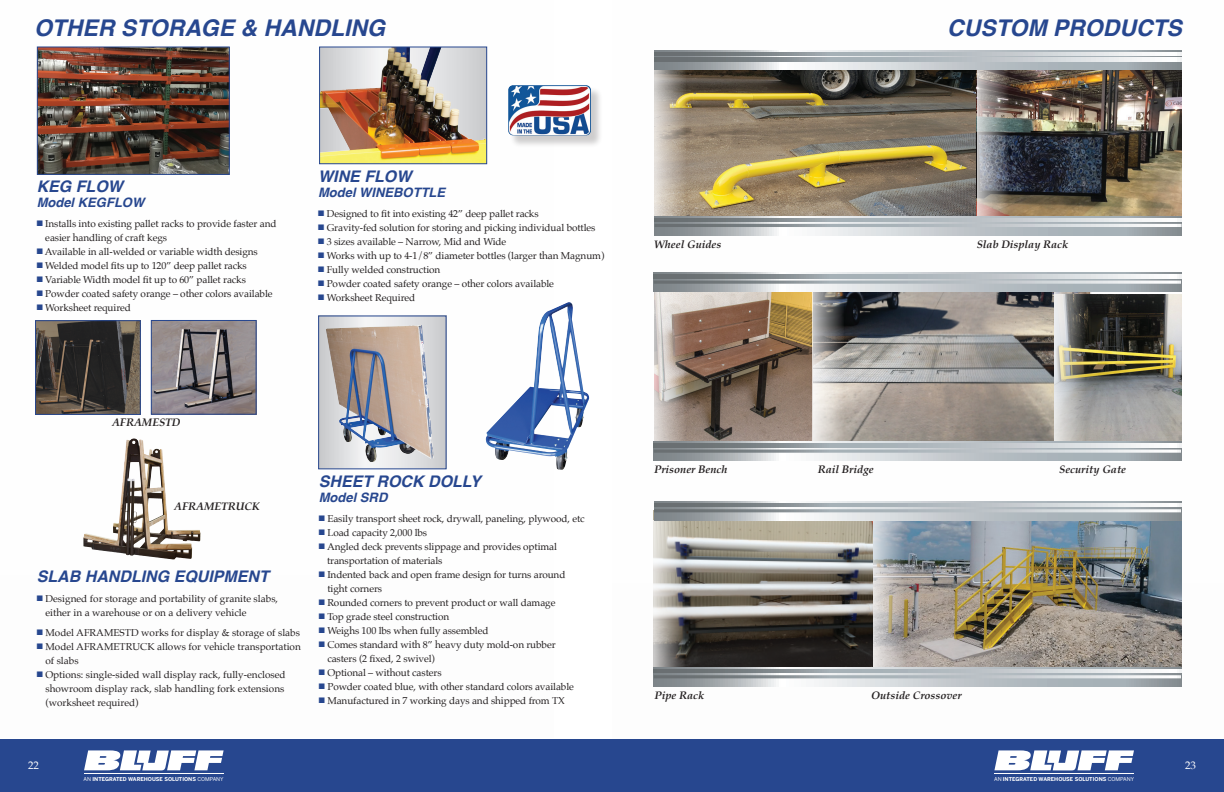
<style>
.page{position:relative;width:1224px;height:792px;background:#fff}
.page>*{position:absolute;margin:0;border:0;box-sizing:border-box;transform-origin:0 0}
.t1{font:italic 700 23px "Helvetica";color:#27478f}
.t2{font:italic 700 16px "Helvetica";color:#27478f}
.t3{font:italic 700 13px "Helvetica";color:#27478f}
.t4{font:italic 700 11px "Palatino";color:#231f20}
.t5{font:11px "Palatino";color:#fff}
.t6{font:10px/14px "Palatino";letter-spacing:-.01em;color:#231f20}
.t7{font:700 5.3px "Benton Sans";color:#fff}
.s1{color:#27478f}
.s2{font-weight:400}
</style>
<div class="page">
<img style="left:653px;top:50px;width:529px;height:637px">
<img style="left:36px;top:46px;width:452px;height:514px">
<div style="left:0;top:739px;width:1224px;height:53px;background:#27478f"></div>
<svg style="left:84px;top:750px;width:140px;height:20px"></svg>
<hr style="left:84px;top:773px;width:140px;height:1px;background:#fff">
<svg style="left:994px;top:750px;width:140px;height:20px"></svg>
<hr style="left:994px;top:773px;width:140px;height:1px;background:#fff">
<img style="left:685px;top:520px;width:188px;height:147px">
<img style="left:905px;top:520px;width:276px;height:147px">
<img style="left:844px;top:292px;width:248px;height:150px">
<img style="left:686px;top:69px;width:496px;height:147px">
<img style="left:977px;top:69px;width:31px;height:147px">
<svg style="left:655px;top:69px;width:31px;height:147px;background:#b9afa0"></svg>
<img style="left:686px;top:292px;width:127px;height:150px">
<img style="left:1086px;top:295px;width:95px;height:147px">
<svg style="left:813px;top:292px;width:31px;height:150px;background:#b1afac"></svg>
<svg style="left:1054px;top:292px;width:32px;height:150px;background:#aaa9a2"></svg>
<svg style="left:654px;top:292px;width:32px;height:150px;background:#c1b6af"></svg>
<svg style="left:873px;top:520px;width:32px;height:147px;background:#b7b7b7"></svg>
<svg style="left:654px;top:520px;width:31px;height:147px;background:#aba9a6"></svg>
<svg style="left:655px;top:50px;width:527px;height:19px;background:#b8bec2"></svg>
<svg style="left:655px;top:52px;width:527px;height:3px;background:#afb5b9"></svg>
<svg style="left:655px;top:58px;width:527px;height:3px;background:#afb5b9"></svg>
<svg style="left:655px;top:216px;width:527px;height:19px;background:#bac0c4"></svg>
<svg style="left:655px;top:218px;width:527px;height:3px;background:#afb5b9"></svg>
<svg style="left:655px;top:224px;width:527px;height:3px;background:#afb5b9"></svg>
<svg style="left:654px;top:273px;width:527px;height:19px;background:#b9bfc3"></svg>
<svg style="left:654px;top:275px;width:527px;height:3px;background:#afb5b9"></svg>
<svg style="left:654px;top:281px;width:527px;height:3px;background:#b0b6ba"></svg>
<svg style="left:654px;top:442px;width:527px;height:19px;background:#b9bfc3"></svg>
<svg style="left:654px;top:444px;width:527px;height:3px;background:#afb5b9"></svg>
<svg style="left:654px;top:450px;width:527px;height:3px;background:#b0b6ba"></svg>
<svg style="left:654px;top:501px;width:527px;height:19px;background:#bac0c4"></svg>
<svg style="left:654px;top:504px;width:527px;height:3px;background:#afb5b9"></svg>
<svg style="left:654px;top:509px;width:527px;height:3px;background:#b0b6ba"></svg>
<svg style="left:654px;top:667px;width:527px;height:19px;background:#bac0c4"></svg>
<svg style="left:654px;top:670px;width:527px;height:3px;background:#afb5b9"></svg>
<svg style="left:654px;top:675px;width:527px;height:3px;background:#b0b6ba"></svg>
<img style="left:484px;top:302px;width:106px;height:168px">
<svg style="left:320px;top:317px;width:125px;height:150px;background:#d4d5d7"></svg>
<img style="left:326px;top:325px;width:108px;height:138px">
<img style="left:321px;top:48px;width:164px;height:114px">
<img style="left:410px;top:48px;width:20px;height:27px">
<div style="left:319px;top:46px;width:168px;height:118px;border:1px solid #27478f"></div>
<img style="left:153px;top:322px;width:102px;height:91px">
<div style="left:151px;top:320px;width:106px;height:95px;border:1px solid #27478f"></div>
<img style="left:37px;top:322px;width:102px;height:91px">
<div style="left:35px;top:320px;width:106px;height:95px;border:1px solid #27478f"></div>
<img style="left:113px;top:438px;width:20px;height:102px">
<div style="left:510px;top:87px;width:93px;height:61px;background:#231f20;opacity:.22"></div>
<img style="left:508px;top:85px;width:83px;height:50px">
<img style="left:39px;top:48px;width:189px;height:125px">
<div style="left:37px;top:46px;width:193px;height:129px;border:1px solid #27478f"></div>
<p class="t1" style="left:34px;top:9px;width:352px">OTHER STORAGE &amp; HANDLING</p>
<p class="t1" style="left:947px;top:9px;width:236px">CUSTOM PRODUCTS</p>
<p class="t2" style="left:37px;top:173px;width:88px">KEG FLOW</p>
<p class="t3" style="left:37px;top:191px;width:109px">Model KEGFLOW</p>
<p class="t6" style="left:45px;top:216px;width:233px;text-indent:-9px"><span class="s1">■</span> Installs into existing pallet racks to provide faster and easier handling of craft kegs</p>
<p class="t6" style="left:37px;top:244px;width:223px"><span class="s1">■</span> Available in all-welded or variable width designs</p>
<p class="t6" style="left:37px;top:258px;width:212px"><span class="s1">■</span> Welded model fits up to 120” deep pallet racks</p>
<p class="t6" style="left:37px;top:272px;width:211px"><span class="s1">■</span> Variable Width model fit up to 60” pallet racks</p>
<p class="t6" style="left:37px;top:286px;width:237px"><span class="s1">■</span> Powder coated safety orange – other colors available</p>
<p class="t6" style="left:37px;top:300px;width:96px"><span class="s1">■</span> Worksheet required</p>
<p class="t2" style="left:318px;top:163px;width:95px">WINE FLOW</p>
<p class="t3" style="left:318px;top:181px;width:129px">Model WINEBOTTLE</p>
<p class="t6" style="left:318px;top:206px;width:222px"><span class="s1">■</span> Designed to fit into existing 42” deep pallet racks</p>
<p class="t6" style="left:318px;top:220px;width:279px"><span class="s1">■</span> Gravity-fed solution for storing and picking individual bottles</p>
<p class="t6" style="left:318px;top:234px;width:190px"><span class="s1">■</span> 3 sizes available – Narrow, Mid and Wide</p>
<p class="t6" style="left:318px;top:248px;width:288px"><span class="s1">■</span> Works with up to 4-1/8” diameter bottles (larger than Magnum)</p>
<p class="t6" style="left:318px;top:262px;width:124px"><span class="s1">■</span> Fully welded construction</p>
<p class="t6" style="left:318px;top:276px;width:237px"><span class="s1">■</span> Powder coated safety orange – other colors available</p>
<p class="t6" style="left:318px;top:290px;width:99px"><span class="s1">■</span> Worksheet Required</p>
<p class="t4" style="left:112px;top:413px;width:70px">AFRAMESTD</p>
<p class="t4" style="left:174px;top:498px;width:87px">AFRAMETRUCK</p>
<p class="t2" style="left:37px;top:563px;width:233px">SLAB HANDLING EQUIPMENT</p>
<p class="t6" style="left:45px;top:591px;width:234px;text-indent:-9px"><span class="s1">■</span> Designed for storage and portability of granite slabs, either in a warehouse or on a delivery vehicle</p>
<p class="t6" style="left:37px;top:625px;width:265px"><span class="s1">■</span> Model AFRAMESTD works for display &amp; storage of slabs</p>
<p class="t6" style="left:45px;top:639px;width:257px;text-indent:-9px"><span class="s1">■</span> Model AFRAMETRUCK allows for vehicle transportation of slabs</p>
<p class="t6" style="left:45px;top:667px;width:242px;text-indent:-9px"><span class="s1">■</span> Options: single-sided wall display rack, fully-enclosed showroom display rack, slab handling fork extensions (worksheet required)</p>
<p class="t2" style="left:319px;top:469px;width:164px">SHEET ROCK DOLLY</p>
<p class="t3" style="left:319px;top:487px;width:70px">Model SRD</p>
<p class="t6" style="left:319px;top:512px;width:267px"><span class="s1">■</span> Easily transport sheet rock, drywall, paneling, plywood, etc</p>
<p class="t6" style="left:319px;top:526px;width:110px"><span class="s1">■</span> Load capacity 2,000 lbs</p>
<p class="t6" style="left:327px;top:540px;width:231px;text-indent:-8px"><span class="s1">■</span> Angled deck prevents slippage and provides optimal transportation of materials</p>
<p class="t6" style="left:327px;top:568px;width:240px;text-indent:-9px"><span class="s1">■</span> Indented back and open frame design for turns around tight corners</p>
<p class="t6" style="left:319px;top:596px;width:238px"><span class="s1">■</span> Rounded corners to prevent product or wall damage</p>
<p class="t6" style="left:319px;top:610px;width:132px"><span class="s1">■</span> Top grade steel construction</p>
<p class="t6" style="left:319px;top:624px;width:171px"><span class="s1">■</span> Weighs 100 lbs when fully assembled</p>
<p class="t6" style="left:327px;top:638px;width:230px;text-indent:-9px"><span class="s1">■</span> Comes standard with 8” heavy duty mold-on rubber casters (2 fixed, 2 swivel)</p>
<p class="t6" style="left:319px;top:666px;width:124px"><span class="s1">■</span> Optional – without casters</p>
<p class="t6" style="left:319px;top:680px;width:257px"><span class="s1">■</span> Powder coated blue, with other standard colors available</p>
<p class="t6" style="left:319px;top:694px;width:247px"><span class="s1">■</span> Manufactured in 7 working days and shipped from TX</p>
<p class="t5" style="left:28px;top:756px;width:12px">22</p>
<p class="t7" style="left:84px;top:776px;width:142px"><span class="s2">AN</span> INTEGRATED WAREHOUSE SOLUTIONS <span class="s2">COMPANY</span></p>
<p class="t4" style="left:654px;top:236px;width:69px">Wheel Guides</p>
<p class="t4" style="left:654px;top:461px;width:75px">Prisoner Bench</p>
<p class="t4" style="left:977px;top:236px;width:93px">Slab Display Rack</p>
<p class="t4" style="left:818px;top:461px;width:57px">Rail Bridge</p>
<p class="t4" style="left:1059px;top:461px;width:68px">Security Gate</p>
<p class="t4" style="left:654px;top:687px;width:51px">Pipe Rack</p>
<p class="t4" style="left:871px;top:687px;width:92px">Outside Crossover</p>
<p class="t7" style="left:994px;top:776px;width:142px"><span class="s2">AN</span> INTEGRATED WAREHOUSE SOLUTIONS <span class="s2">COMPANY</span></p>
<p class="t5" style="left:1185px;top:756px;width:12px">23</p>
</div>
